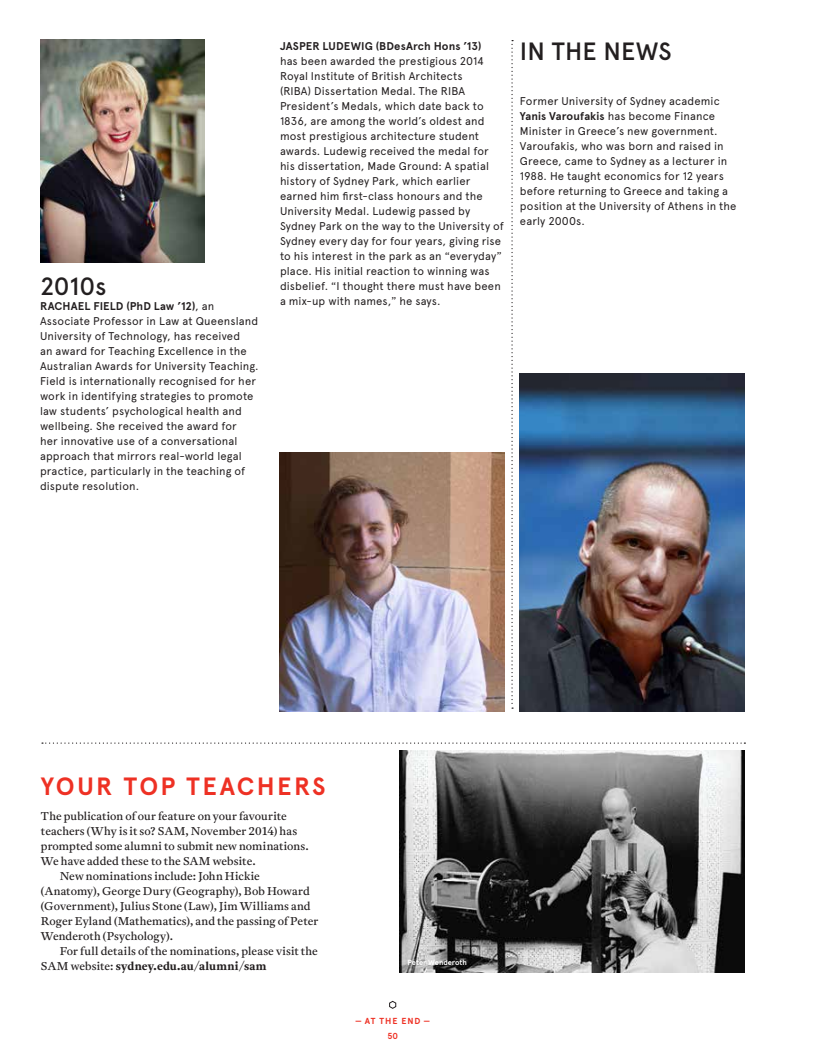
<style>
.page{position:relative;width:815px;height:1063px;background:#fff}
.page>*{position:absolute;margin:0;border:0;box-sizing:border-box;transform-origin:0 0}
.t1{font:700 25px "Apercu Pro";letter-spacing:.095em;color:#ee3124}
.t2{font:500 25px "Apercu Pro";color:#231f20}
.t3{font:11.25px/15px "Apercu Pro";letter-spacing:.01em;color:#231f20}
.t4{font:11.25px "Antwerp";letter-spacing:.005em;color:#231f20}
.t5{font:700 11.25px "Antwerp";letter-spacing:.015em;color:#231f20}
.t6{font:700 11.25px "Apercu Pro";letter-spacing:.01em;color:#231f20}
.t7{font:700 8.75px "Apercu Pro";color:#ee3124}
.t8{font:700 7.5px "Apercu Pro";letter-spacing:-.005em;color:#fff}
.s1{font-weight:700}
.s2{font-weight:400}
</style>
<div class="page">
<img style="left:520px;top:373px;width:225px;height:338px">
<img style="left:280px;top:453px;width:225px;height:258px">
<img style="left:400px;top:751px;width:345px;height:222px">
<img style="left:40px;top:40px;width:165px;height:222px">
<svg style="left:42px;top:743px;width:703px;height:1px"></svg>
<svg style="left:511px;top:40px;width:2px;height:669px"></svg>
<svg style="left:389px;top:1000px;width:8px;height:9px"></svg>
<h1 class="t2" style="left:40px;top:267px;width:68px">2010s</h1>
<p class="t3" style="left:40px;top:298px;width:220px"><span class="s1">RACHAEL FIELD (PhD Law ’12)</span>, an Associate Professor in Law at Queensland University of Technology, has received<br>an award for Teaching Excellence in the Australian Awards for University Teaching.<br>Field is internationally recognised for her work in identifying strategies to promote law students’ psychological health and wellbeing. She received the award for<br>her innovative use of a conversational approach that mirrors real-world legal practice, particularly in the teaching of dispute resolution.</p>
<p class="t6" style="left:280px;top:38px;width:203px">JASPER LUDEWIG (BDesArch Hons ’13)</p>
<p class="t3" style="left:280px;top:53px;width:225px">has been awarded the prestigious 2014<br>Royal Institute of British Architects<br>(RIBA) Dissertation Medal. The RIBA President’s Medals, which date back to 1836, are among the world’s oldest and most prestigious architecture student awards. Ludewig received the medal for his dissertation, Made Ground: A spatial history of Sydney Park, which earlier earned him first-class honours and the University Medal. Ludewig passed by Sydney Park on the way to the University of Sydney every day for four years, giving rise to his interest in the park as an “everyday” place. His initial reaction to winning was disbelief. “I thought there must have been a mix-up with names,” he says.</p>
<h1 class="t2" style="left:520px;top:32px;width:153px">IN THE NEWS</h1>
<p class="t3" style="left:520px;top:93px;width:218px">Former University of Sydney academic <span class="s1">Yanis Varoufakis</span> has become Finance Minister in Greece’s new government.<br>Varoufakis, who was born and raised in Greece, came to Sydney as a lecturer in 1988. He taught economics for 12 years before returning to Greece and taking a position at the University of Athens in the early 2000s.</p>
<h1 class="t1" style="left:41px;top:767px;width:286px">YOUR TOP TEACHERS</h1>
<p class="t4" style="left:41px;top:808px;width:247px">The publication of our feature on your favourite</p>
<p class="t4" style="left:41px;top:823px;width:258px">teachers (Why is it so? SAM, November 2014) has</p>
<p class="t4" style="left:41px;top:838px;width:270px">prompted some alumni to submit new nominations.</p>
<p class="t4" style="left:41px;top:853px;width:216px">We have added these to the SAM website.</p>
<p class="t4" style="left:60px;top:868px;width:202px">New nominations include: John Hickie</p>
<p class="t4" style="left:41px;top:883px;width:270px">(Anatomy), George Dury (Geography), Bob Howard</p>
<p class="t4" style="left:41px;top:898px;width:271px">(Government), Julius Stone (Law), Jim Williams and</p>
<p class="t4" style="left:41px;top:913px;width:279px">Roger Eyland (Mathematics), and the passing of Peter</p>
<p class="t4" style="left:41px;top:928px;width:134px">Wenderoth (Psychology).</p>
<p class="t4" style="left:60px;top:943px;width:260px">For full details of the nominations, please visit the</p>
<p class="t5" style="left:41px;top:958px;width:227px"><span class="s2">SAM website:</span> sydney.edu.au/alumni/sam</p>
<p class="t8" style="left:407px;top:957px;width:61px">Peter Wenderoth</p>
<p class="t7" style="left:355px;top:1014px;width:32px">—At the</p>
<p class="t7" style="left:401px;top:1014px;width:8px">end</p>
<p class="t7" style="left:423px;top:1014px;width:8px">—</p>
<p class="t7" style="left:387px;top:1029px;width:12px">50</p>
</div>
